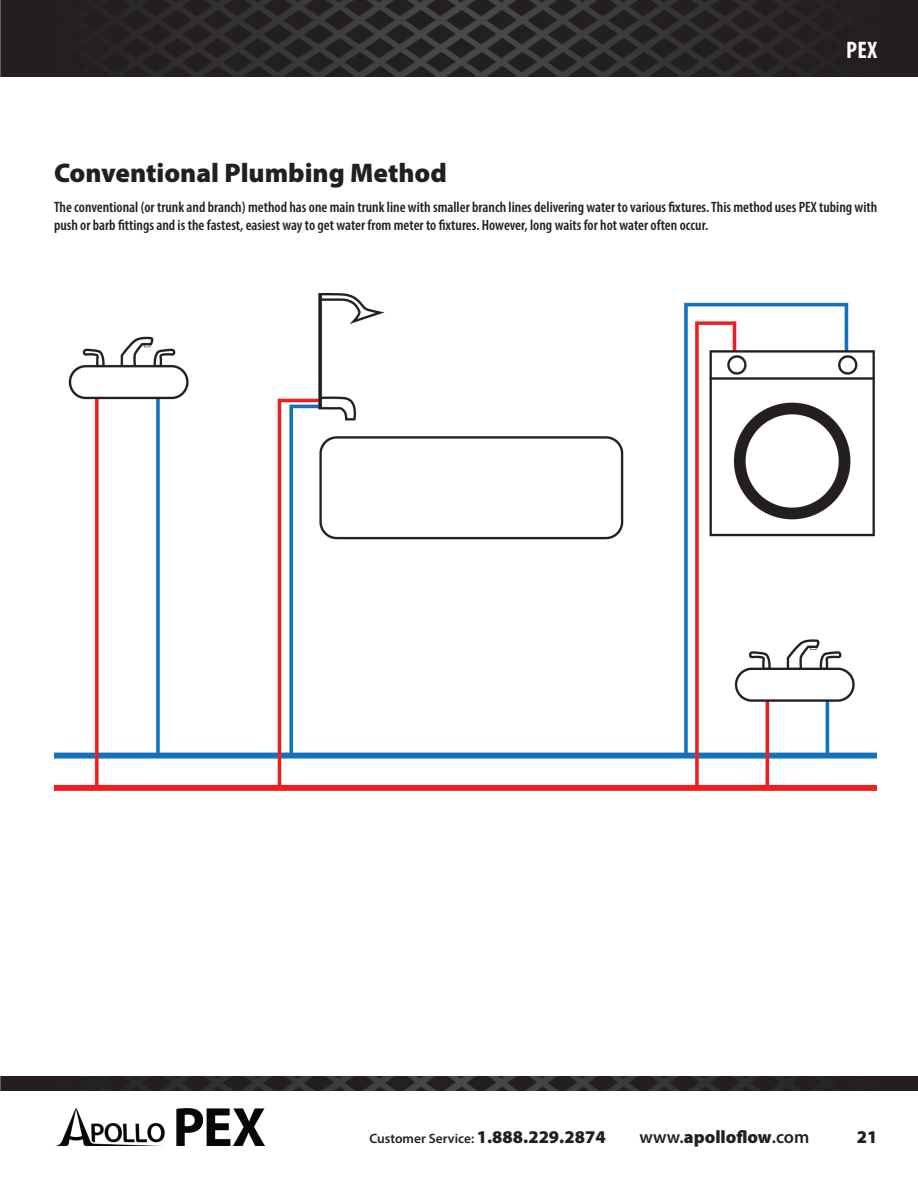
<style>
.page{position:relative;width:918px;height:1188px;background:#fff}
.page>*{position:absolute;margin:0;border:0;box-sizing:border-box;transform-origin:0 0}
.t1{font:900 27px "Myriad Pro";color:#231f20}
.t2{font:700 condensed 24px "Myriad Pro";color:#fff}
.t3{font:900 18px "Myriad Pro";color:#231f20}
.t4{font:600 condensed 15px/18px "Myriad Pro";color:#231f20}
.t5{font:600 13.5px "Myriad Pro";color:#231f20}
.s1{font-weight:900;font-size:18px}
.s2{font-weight:600}
</style>
<div class="page">
<img style="left:54px;top:294px;width:823px;height:496px">
<img style="left:0;top:0;width:918px;height:76px">
<img style="left:0;top:1077px;width:918px;height:13px">
<img style="left:55px;top:1108px;width:210px;height:38px">
<p class="t2" style="left:846px;top:35px;width:33px">PEX</p>
<p class="t1" style="left:54px;top:155px;width:395px">Conventional Plumbing Method</p>
<p class="t4" style="left:54px;top:198px;width:825px">The conventional (or trunk and branch) method has one main trunk line with smaller branch lines delivering water to various fixtures. This method uses PEX tubing with push or barb fittings and is the fastest, easiest way to get water from meter to fixtures. However, long waits for hot water often occur.</p>
<p class="t5" style="left:369px;top:1129px;width:238px">Customer Service: <span class="s1">1.888.229.2874</span></p>
<p class="t3" style="left:639px;top:1125px;width:172px"><span class="s2">www.</span>apolloflow<span class="s2">.com</span></p>
<p class="t3" style="left:857px;top:1125px;width:22px">21</p>
</div>
